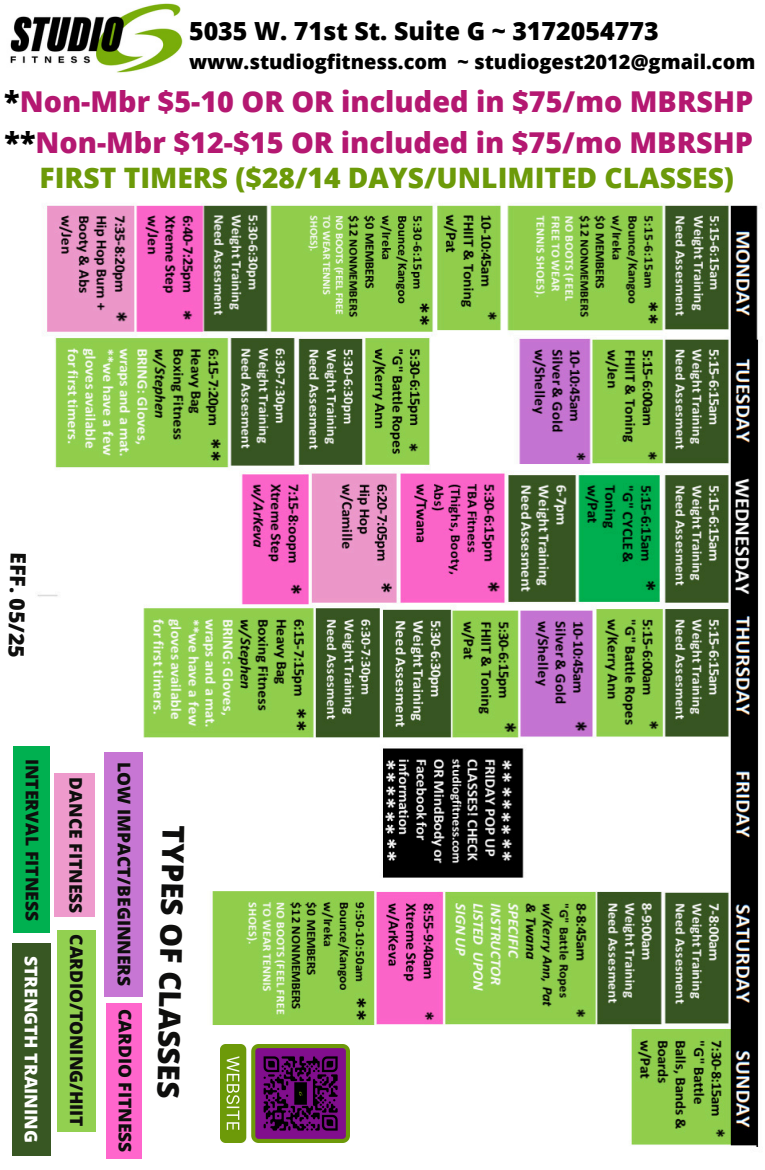
<style>
.page{position:relative;width:765px;height:1170px;background:#fff}
.page>*{position:absolute;margin:0;border:0;box-sizing:border-box;transform-origin:0 0}
.t1{font:800 30px "Open Sans";color:#0e0e0d}
.t2{font:800 28.75px "Open Sans";color:#b41871}
.t3{font:800 28.12px "Open Sans";color:#6c9a09}
.t4{font:800 25px "Open Sans";color:#000}
.t5{font:800 21.25px "Open Sans";color:#0e0e0d}
.t6{font:800 20px "Open Sans";color:#000}
.t7{font:800 17.5px "Open Sans";color:#0e0e0d}
.t8{font:800 17.5px "Open Sans";color:#fff}
.s1{color:#000}
</style>
<div class="page">
<img style="left:10px;top:3px;width:173px;height:70px">
<img style="left:37px;top:205px;width:722px;height:954px">
<div style="left:57px;top:930px;width:39px;height:201px;background:#92d050"></div>
<div style="left:12px;top:943px;width:38px;height:213px;background:#385723"></div>
<div style="left:104px;top:752px;width:38px;height:244px;background:#c776d4"></div>
<div style="left:55px;top:774px;width:40px;height:143px;background:#ee9acc"></div>
<div style="left:106px;top:1003px;width:36px;height:155px;background:#f6c"></div>
<div style="left:13px;top:746px;width:36px;height:187px;background:#00b050"></div>
<img style="left:221px;top:1044px;width:129px;height:99px">
<p class="t4" style="left:189px;top:14px;width:471px">5035 W. 71st St. Suite G ~ 3172054773</p>
<p class="t6" style="left:189px;top:48px;width:568px">www.studiogfitness.com ~ studiogest2012@gmail.com</p>
<p class="t2" style="left:4px;top:81px;width:750px"><span class="s1">*</span>Non-Mbr $5-10 OR OR included in $75/mo MBRSHP</p>
<h1 class="t2" style="left:5px;top:122px;width:750px"><span class="s1">**</span>Non-Mbr $12-$15 OR included in $75/mo MBRSHP</h1>
<p class="t3" style="left:39px;top:158px;width:696px">FIRST TIMERS ($28/14 DAYS/UNLIMITED CLASSES)</p>
<p class="t5" style="left:33px;top:552px;width:107px;rotate:91deg">EFF. 05/25</p>
<p class="t7" style="left:44px;top:759px;width:164px;rotate:90deg">INTERVAL FITNESS</p>
<h2 class="t8" style="left:44px;top:956px;width:188px;rotate:90deg">STRENGTH TRAINING</h2>
<h1 class="t7" style="left:88px;top:777px;width:137px;rotate:90deg">DANCE FITNESS</h1>
<h2 class="t7" style="left:89px;top:934px;width:194px;rotate:90deg">CARDIO/TONING/HIIT</h2>
<p class="t7" style="left:136px;top:762px;width:226px;rotate:90deg">LOW IMPACT/BEGINNERS</p>
<h3 class="t7" style="left:137px;top:1009px;width:145px;rotate:90deg">CARDIO FITNESS</h3>
<p class="t1" style="left:195px;top:826px;width:274px;rotate:91deg">TYPES OF CLASSES</p>
</div>
